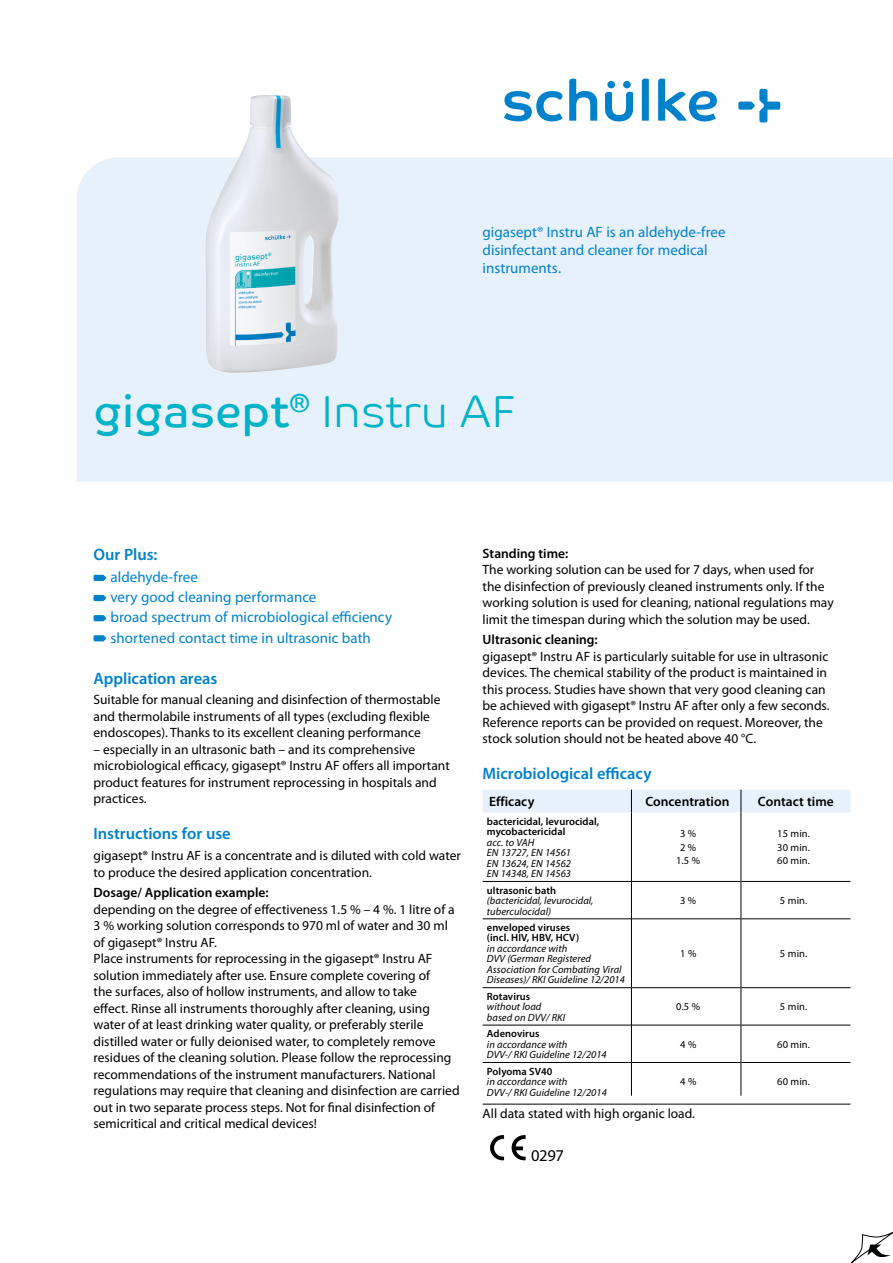
<style>
.page{position:relative;width:893px;height:1263px;background:#fff}
.page>*{position:absolute;margin:0;border:0;box-sizing:border-box;transform-origin:0 0}
.t1{font:45px "Co Text";color:#00b3c7}
.t2{font:600 16.5px "Myriad Pro";color:#0081cb}
.t3{font:16.5px "Myriad Pro";color:#000}
.t4{font:15px/20.1px "Myriad Pro";color:#0081cb}
.t5{font:13.5px/16.5px "Myriad Pro";color:#000}
.t6{font:600 13.5px "Myriad Pro";color:#000}
.t7{font:italic 10.5px/10.5px "Myriad Pro";letter-spacing:.005em;color:#000}
.t8{font:600 10.5px/10.5px "Myriad Pro";letter-spacing:.005em;color:#000}
.t9{font:10.5px/13.5px "Myriad Pro";letter-spacing:.005em;color:#000;text-align:center}
.s1{font-family:"Co Text Lt"}
</style>
<div class="page">
<div style="left:77px;top:157px;width:816px;height:325px;background:#e7f1fb"></div>
<svg style="left:605px;top:81px;width:28px;height:40px"></svg>
<svg style="left:504px;top:91px;width:59px;height:30px"></svg>
<svg style="left:569px;top:79px;width:28px;height:42px"></svg>
<svg style="left:642px;top:78px;width:7px;height:43px"></svg>
<svg style="left:658px;top:78px;width:59px;height:43px"></svg>
<svg style="left:738px;top:89px;width:42px;height:33px"></svg>
<svg style="left:851px;top:1232px;width:42px;height:31px"></svg>
<svg style="left:94px;top:575px;width:12px;height:6px"></svg>
<svg style="left:94px;top:595px;width:12px;height:6px"></svg>
<svg style="left:94px;top:615px;width:12px;height:6px"></svg>
<svg style="left:94px;top:635px;width:12px;height:6px"></svg>
<hr style="left:483px;top:1104px;width:148px;height:1px;background:#000">
<hr style="left:631px;top:1104px;width:110px;height:1px;background:#000">
<hr style="left:741px;top:1104px;width:109px;height:1px;background:#000">
<hr style="left:483px;top:881px;width:148px;height:1px;background:#000">
<hr style="left:632px;top:881px;width:109px;height:1px;background:#000">
<hr style="left:741px;top:881px;width:109px;height:1px;background:#000">
<hr style="left:483px;top:918px;width:148px;height:1px;background:#000">
<hr style="left:632px;top:918px;width:109px;height:1px;background:#000">
<hr style="left:741px;top:918px;width:109px;height:1px;background:#000">
<hr style="left:483px;top:987px;width:148px;height:1px;background:#000">
<hr style="left:632px;top:987px;width:109px;height:1px;background:#000">
<hr style="left:741px;top:987px;width:109px;height:1px;background:#000">
<hr style="left:483px;top:1025px;width:148px;height:1px;background:#000">
<hr style="left:632px;top:1025px;width:109px;height:1px;background:#000">
<hr style="left:741px;top:1025px;width:109px;height:1px;background:#000">
<hr style="left:483px;top:1062px;width:148px;height:1px;background:#000">
<hr style="left:632px;top:1062px;width:109px;height:1px;background:#000">
<hr style="left:741px;top:1062px;width:109px;height:1px;background:#000">
<div style="left:483px;top:790px;width:367px;height:22px;background:#e7f1fb"></div>
<hr style="left:631px;top:812px;width:1px;height:69px;background:#000">
<hr style="left:741px;top:812px;width:1px;height:69px;background:#000">
<hr style="left:631px;top:881px;width:1px;height:38px;background:#000">
<hr style="left:741px;top:881px;width:1px;height:38px;background:#000">
<hr style="left:631px;top:919px;width:1px;height:69px;background:#000">
<hr style="left:741px;top:919px;width:1px;height:69px;background:#000">
<hr style="left:631px;top:988px;width:1px;height:37px;background:#000">
<hr style="left:741px;top:988px;width:1px;height:37px;background:#000">
<hr style="left:631px;top:1025px;width:1px;height:37px;background:#000">
<hr style="left:741px;top:1025px;width:1px;height:37px;background:#000">
<hr style="left:631px;top:1062px;width:1px;height:33px;background:#000">
<hr style="left:741px;top:1062px;width:1px;height:33px;background:#000">
<svg style="left:490px;top:1135px;width:14px;height:25px"></svg>
<svg style="left:512px;top:1135px;width:14px;height:25px"></svg>
<img style="left:205px;top:95px;width:134px;height:278px">
<p class="t4" style="left:483px;top:223px;width:245px;line-height:18px">gigasept® Instru AF is an aldehyde-free disinfectant and cleaner for medical instruments.</p>
<h1 class="t1" style="left:94px;top:384px;width:424px">gigasept<sup>®</sup> <span class="s1">Instru AF</span></h1>
<p class="t2" style="left:94px;top:544px;width:65px">Our Plus:</p>
<p class="t4" style="left:111px;top:567px;width:283px">aldehyde-free<br>very good cleaning performance<br>broad spectrum of microbiological efficiency shortened contact time in ultrasonic bath</p>
<p class="t2" style="left:94px;top:668px;width:125px">Application areas</p>
<p class="t5" style="left:94px;top:691px;width:348px">Suitable for manual cleaning and disinfection of thermostable and thermolabile instruments of all types (excluding flexible endoscopes). Thanks to its excellent cleaning performance</p>
<p class="t5" style="left:94px;top:741px;width:358px">– especially in an ultrasonic bath – and its comprehensive microbiological efficacy, gigasept® Instru AF offers all important product features for instrument reprocessing in hospitals and practices.</p>
<p class="t2" style="left:94px;top:823px;width:139px">Instructions for use</p>
<p class="t5" style="left:94px;top:847px;width:369px">gigasept® Instru AF is a concentrate and is diluted with cold water to produce the desired application concentration.</p>
<p class="t6" style="left:94px;top:884px;width:177px">Dosage/ Application example:</p>
<p class="t5" style="left:94px;top:901px;width:368px">depending on the degree of effectiveness 1.5 % – 4 %. 1 litre of a 3 % working solution corresponds to 970 ml of water and 30 ml of gigasept® Instru AF.<br>Place instruments for reprocessing in the gigasept® Instru AF solution immediately after use. Ensure complete covering of<br>the surfaces, also of hollow instruments, and allow to take<br>effect. Rinse all instruments thoroughly after cleaning, using water of at least drinking water quality, or preferably sterile distilled water or fully deionised water, to completely remove residues of the cleaning solution. Please follow the reprocessing recommendations of the instrument manufacturers. National regulations may require that cleaning and disinfection are carried out in two separate process steps. Not for final disinfection of semicritical and critical medical devices!</p>
<p class="t6" style="left:483px;top:544px;width:87px">Standing time:</p>
<p class="t5" style="left:483px;top:561px;width:353px">The working solution can be used for 7 days, when used for the disinfection of previously cleaned instruments only. If the working solution is used for cleaning, national regulations may limit the timespan during which the solution may be used.</p>
<p class="t6" style="left:483px;top:631px;width:117px">Ultrasonic cleaning:</p>
<p class="t5" style="left:483px;top:648px;width:348px">gigasept® Instru AF is particularly suitable for use in ultrasonic devices. The chemical stability of the product is maintained in this process. Studies have shown that very good cleaning can be achieved with gigasept® Instru AF after only a few seconds.<br>Reference reports can be provided on request. Moreover, the stock solution should not be heated above 40 °C.</p>
<p class="t2" style="left:483px;top:763px;width:170px">Microbiological efficacy</p>
<p class="t6" style="left:489px;top:793px;width:47px">Efficacy</p>
<p class="t6" style="left:645px;top:793px;width:86px">Concentration</p>
<p class="t6" style="left:758px;top:793px;width:78px">Contact time</p>
<p class="t8" style="left:487px;top:816px;width:114px">bactericidal, levurocidal, mycobactericidal</p>
<p class="t7" style="left:487px;top:837px;width:86px">acc. to VAH<br>EN 13727, EN 14561<br>EN 13624, EN 14562<br>EN 14348, EN 14563</p>
<p class="t9" style="left:676px;top:827px;width:25px">3 %<br>2 %<br>1.5 %</p>
<p class="t9" style="left:777px;top:827px;width:34px;text-align:justify">15 min.<br>30 min.<br>60 min.</p>
<p class="t8" style="left:487px;top:884px;width:71px">ultrasonic bath</p>
<p class="t7" style="left:487px;top:895px;width:108px">(bactericidal, levurocidal, tuberculocidal)</p>
<p class="t9" style="left:680px;top:894px;width:18px">3 %</p>
<p class="t9" style="left:780px;top:894px;width:29px">5 min.</p>
<p class="t8" style="left:487px;top:922px;width:94px">enveloped viruses (incl. HIV, HBV, HCV)</p>
<p class="t7" style="left:487px;top:943px;width:140px">in accordance with<br>DVV (German Registered<br>Association for Combating Viral<br>Diseases)/ RKI Guideline 12/2014</p>
<p class="t9" style="left:680px;top:947px;width:18px">1 %</p>
<p class="t9" style="left:780px;top:947px;width:29px">5 min.</p>
<p class="t8" style="left:487px;top:991px;width:45px">Rotavirus</p>
<p class="t7" style="left:487px;top:1001px;width:80px">without load based on DVV/ RKI</p>
<p class="t9" style="left:676px;top:1000px;width:25px">0.5 %</p>
<p class="t9" style="left:780px;top:1000px;width:29px">5 min.</p>
<p class="t8" style="left:487px;top:1028px;width:54px">Adenovirus</p>
<p class="t7" style="left:487px;top:1039px;width:121px">in accordance with<br>DVV-/ RKI Guideline 12/2014</p>
<p class="t9" style="left:680px;top:1037px;width:18px">4 %</p>
<p class="t9" style="left:777px;top:1037px;width:34px">60 min.</p>
<p class="t8" style="left:487px;top:1065px;width:67px">Polyoma SV40</p>
<p class="t7" style="left:487px;top:1076px;width:121px">in accordance with<br>DVV-/ RKI Guideline 12/2014</p>
<p class="t9" style="left:680px;top:1075px;width:18px">4 %</p>
<p class="t9" style="left:777px;top:1075px;width:34px">60 min.</p>
<p class="t5" style="left:483px;top:1105px;width:214px">All data stated with high organic load.</p>
<p class="t3" style="left:531px;top:1145px;width:34px">0297</p>
</div>
